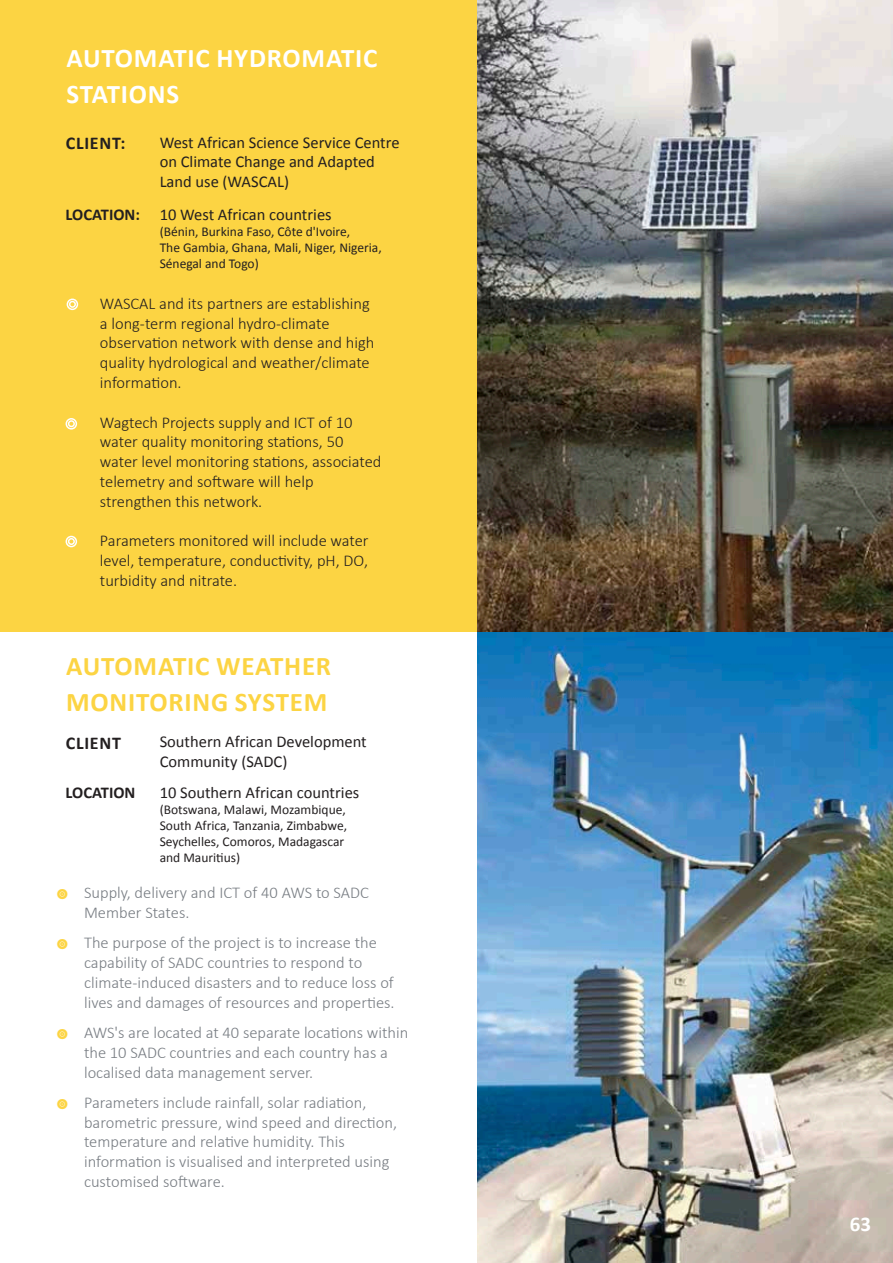
<style>
.page{position:relative;width:893px;height:1263px;background:#fff}
.page>*{position:absolute;margin:0;border:0;box-sizing:border-box;transform-origin:0 0}
.t1{font:700 27px/36px "Calibri";letter-spacing:.03em;color:#fcd443}
.t2{font:700 27px/36px "Calibri";letter-spacing:.03em;color:#fff}
.t3{font:700 21px "Calibri";color:#fff}
.t4{font:700 18px "Calibri";letter-spacing:.04em;color:#231f20}
.t5{font:300 16.5px/19.8px "Calibri";color:#787d83}
.t6{font:300 16.5px/19.8px "Calibri";color:#231f20}
.t7{font:16.5px/19.8px "Calibri";color:#231f20}
.t8{font:700 16.5px "Calibri";color:#231f20}
.t9{font:13.5px/16.2px "Calibri";color:#231f20}
.s1{font-weight:700}
</style>
<div class="page">
<div style="left:0;top:0;width:499px;height:631px;background:#fcd443"></div>
<img style="left:478px;top:0;width:415px;height:1263px">
<div style="left:67px;top:299px;width:11px;height:11px;border:2px solid #fff;border-radius:50%"></div>
<div style="left:69px;top:301px;width:7px;height:7px;border:2px solid #fff;border-radius:50%"></div>
<div style="left:66px;top:418px;width:11px;height:12px;border:2px solid #fff;border-radius:50%"></div>
<div style="left:68px;top:420px;width:7px;height:7px;border:2px solid #fff;border-radius:50%"></div>
<div style="left:66px;top:536px;width:11px;height:11px;border:2px solid #fff;border-radius:50%"></div>
<div style="left:68px;top:538px;width:7px;height:7px;border:2px solid #fff;border-radius:50%"></div>
<h1 class="t2" style="left:66px;top:39px;width:313px">AUTOMATIC HYDROMATIC<br>STATIONS</h1>
<p class="t4" style="left:66px;top:130px;width:61px">CLIENT:</p>
<p class="t7" style="left:160px;top:131px;width:241px">West African Science Service Centre on Climate Change and Adapted<br>Land use (WASCAL)</p>
<p class="t7" style="left:66px;top:203px;width:268px"><span class="s1">LOCATION:</span> 10 West African countries</p>
<p class="t9" style="left:160px;top:223px;width:224px">(Bénin, Burkina Faso, Côte d'Ivoire,<br>The Gambia, Ghana, Mali, Niger, Nigeria,<br>Sénegal and Togo)</p>
<p class="t6" style="left:100px;top:293px;width:276px">WASCAL and its partners are establishing a long-term regional hydro-climate observation network with dense and high quality hydrological and weather/climate information.</p>
<p class="t6" style="left:100px;top:412px;width:283px">Wagtech Projects supply and ICT of 10 water quality monitoring stations, 50 water level monitoring stations, associated telemetry and software will help strengthen this network.</p>
<p class="t6" style="left:100px;top:531px;width:270px;text-align:justify">Parameters monitored will include water level, temperature, conductivity, pH, DO, turbidity and nitrate.</p>
<h1 class="t1" style="left:66px;top:647px;width:267px">AUTOMATIC WEATHER<br>MONITORING SYSTEM</h1>
<p class="t4" style="left:66px;top:730px;width:57px">CLIENT</p>
<p class="t7" style="left:160px;top:731px;width:209px">Southern African Development<br>Community (SADC)</p>
<p class="t8" style="left:66px;top:780px;width:71px">LOCATION</p>
<p class="t7" style="left:160px;top:781px;width:201px">10 Southern African countries</p>
<p class="t9" style="left:160px;top:801px;width:189px">(Botswana, Malawi, Mozambique,<br>South Africa, Tanzania, Zimbabwe,<br>Seychelles, Comoros, Madagascar and Mauritius)</p>
<p class="t5" style="left:84px;top:882px;width:287px">Supply, delivery and ICT of 40 AWS to SADC<br>Member States.</p>
<p class="t5" style="left:84px;top:933px;width:312px">The purpose of the project is to increase the capability of SADC countries to respond to climate-induced disasters and to reduce loss of lives and damages of resources and properties.</p>
<p class="t5" style="left:84px;top:1022px;width:326px">AWS's are located at 40 separate locations within the 10 SADC countries and each country has a localised data management server.</p>
<p class="t5" style="left:84px;top:1092px;width:315px">Parameters include rainfall, solar radiation, barometric pressure, wind speed and direction, temperature and relative humidity. This information is visualised and interpreted using customised software.</p>
<p class="t3" style="left:850px;top:1209px;width:23px">63</p>
</div>
